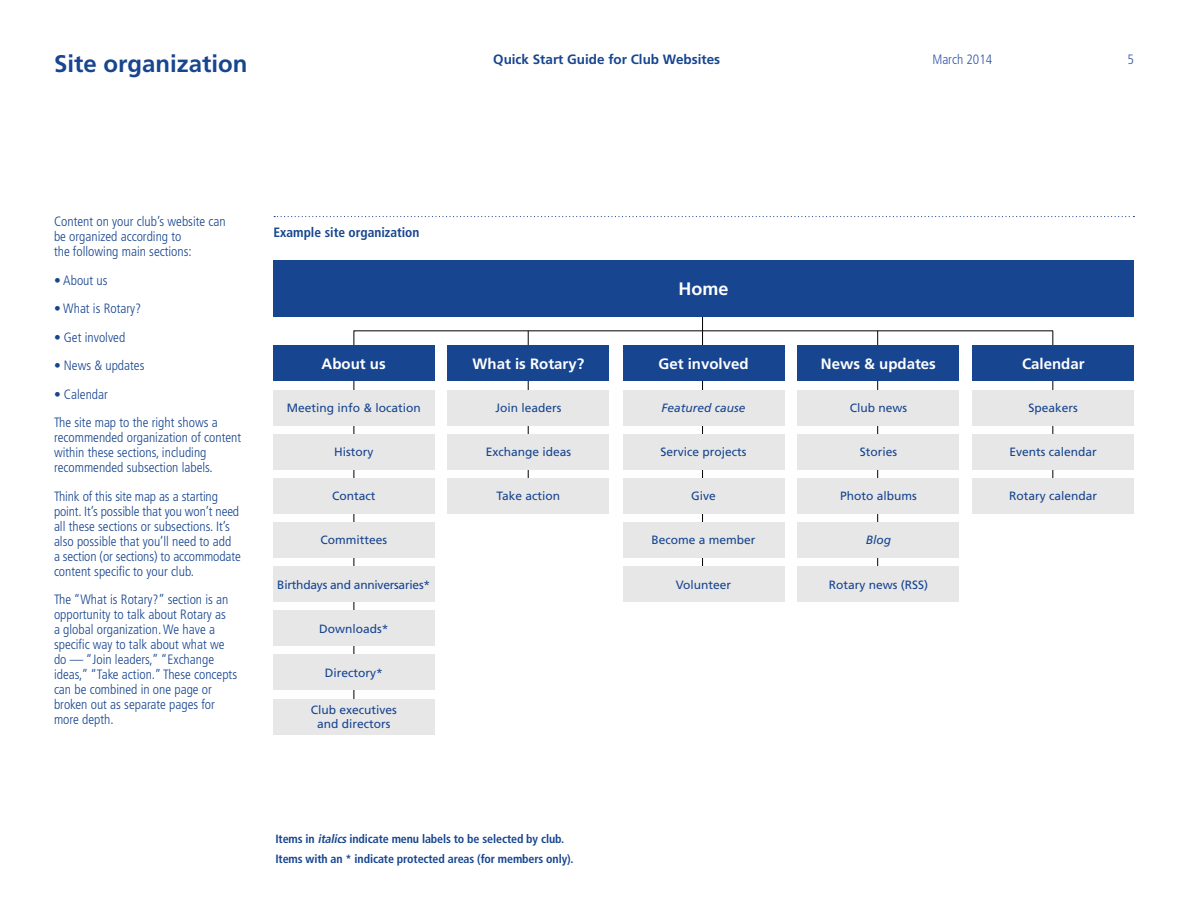
<style>
.page{position:relative;width:1188px;height:918px;background:#fff}
.page>*{position:absolute;margin:0;border:0;box-sizing:border-box;transform-origin:0 0}
.t1{font:700 24px "Frutiger LT Std";color:#17458f}
.t2{font:700 18px "Frutiger LT Std";color:#fff}
.t3{font:700 15px "Frutiger LT Std";color:#fff}
.t4{font:300 condensed 13.5px/15px "Frutiger LT Std";color:#17458f}
.t5{font:700 13.5px "Frutiger LT Std";color:#17458f}
.t6{font:700 condensed 13.5px "Frutiger LT Std";color:#17458f}
.t7{font:300 condensed 13.5px "Frutiger LT Std";color:#3155a4}
.t8{font:12px/13.5px "Frutiger LT Std";color:#17458f;text-align:center}
.t9{font:700 condensed 12px/20.2px "Frutiger LT Std";letter-spacing:-.01em;color:#17458f}
.t10{font:12px "Frutiger LT Std";letter-spacing:-.02em;color:#17458f}
.t11{font:italic 12px "Frutiger LT Std";color:#17458f}
.s1{font-style:italic}
</style>
<div class="page">
<svg style="left:354px;top:330px;width:699px;height:387px"></svg>
<hr style="left:528px;top:331px;width:1px;height:165px;background:#000">
<hr style="left:702px;top:296px;width:1px;height:291px;background:#000">
<hr style="left:877px;top:331px;width:1px;height:253px;background:#000">
<hr style="left:1053px;top:331px;width:1px;height:165px;background:#000">
<div style="left:273px;top:260px;width:861px;height:57px;background:#17458f"></div>
<div style="left:798px;top:346px;width:161px;height:35px;background:#17458f"></div>
<div style="left:973px;top:346px;width:161px;height:35px;background:#17458f"></div>
<div style="left:798px;top:390px;width:161px;height:35px;background:#e7e7e8"></div>
<div style="left:973px;top:390px;width:161px;height:35px;background:#e7e7e8"></div>
<div style="left:798px;top:434px;width:161px;height:36px;background:#e7e7e8"></div>
<div style="left:973px;top:434px;width:161px;height:36px;background:#e7e7e8"></div>
<div style="left:798px;top:478px;width:161px;height:36px;background:#e7e7e8"></div>
<div style="left:973px;top:478px;width:161px;height:36px;background:#e7e7e8"></div>
<div style="left:448px;top:346px;width:161px;height:35px;background:#17458f"></div>
<div style="left:448px;top:390px;width:161px;height:35px;background:#e7e7e8"></div>
<div style="left:448px;top:434px;width:161px;height:36px;background:#e7e7e8"></div>
<div style="left:448px;top:478px;width:161px;height:36px;background:#e7e7e8"></div>
<div style="left:798px;top:522px;width:161px;height:36px;background:#e7e7e8"></div>
<div style="left:798px;top:566px;width:161px;height:36px;background:#e7e7e8"></div>
<div style="left:273px;top:346px;width:161px;height:35px;background:#17458f"></div>
<div style="left:273px;top:610px;width:161px;height:36px;background:#e7e7e8"></div>
<div style="left:273px;top:655px;width:161px;height:35px;background:#e7e7e8"></div>
<div style="left:273px;top:699px;width:161px;height:35px;background:#e7e7e8"></div>
<div style="left:273px;top:390px;width:161px;height:35px;background:#e7e7e8"></div>
<div style="left:273px;top:434px;width:161px;height:36px;background:#e7e7e8"></div>
<div style="left:273px;top:478px;width:161px;height:36px;background:#e7e7e8"></div>
<div style="left:273px;top:522px;width:161px;height:36px;background:#e7e7e8"></div>
<div style="left:273px;top:566px;width:161px;height:36px;background:#e7e7e8"></div>
<div style="left:623px;top:346px;width:161px;height:35px;background:#17458f"></div>
<div style="left:623px;top:390px;width:161px;height:35px;background:#e7e7e8"></div>
<div style="left:623px;top:434px;width:161px;height:36px;background:#e7e7e8"></div>
<div style="left:623px;top:478px;width:161px;height:36px;background:#e7e7e8"></div>
<div style="left:623px;top:522px;width:161px;height:36px;background:#e7e7e8"></div>
<div style="left:623px;top:566px;width:161px;height:36px;background:#e7e7e8"></div>
<svg style="left:274px;top:216px;width:860px;height:1px"></svg>
<h1 class="t1" style="left:54px;top:50px;width:195px">Site organization</h1>
<p class="t5" style="left:493px;top:52px;width:229px">Quick Start Guide for Club Websites</p>
<p class="t7" style="left:932px;top:52px;width:61px">March 2014</p>
<p class="t7" style="left:1128px;top:52px;width:8px">5</p>
<p class="t4" style="left:54px;top:214px;width:173px">Content on your club’s website can be organized according to<br>the following main sections:</p>
<p class="t4" style="left:54px;top:273px;width:55px">• About us</p>
<p class="t4" style="left:54px;top:301px;width:89px">• What is Rotary?</p>
<p class="t4" style="left:54px;top:330px;width:73px">• Get involved</p>
<p class="t4" style="left:54px;top:358px;width:92px">• News &amp; updates</p>
<p class="t4" style="left:54px;top:380px;width:165px;line-height:28.5px">• Calendar<br>The site map to the right shows a</p>
<p class="t4" style="left:54px;top:430px;width:189px">recommended organization of content within these sections, including recommended subsection labels.</p>
<p class="t4" style="left:54px;top:489px;width:188px">Think of this site map as a starting point. It’s possible that you won’t need all these sections or subsections. It’s also possible that you’ll need to add<br>a section (or sections) to accommodate content specific to your club.</p>
<p class="t4" style="left:54px;top:592px;width:185px">The “What is Rotary?” section is an opportunity to talk about Rotary as<br>a global organization. We have a specific way to talk about what we do — “Join leaders,” “Exchange ideas,” “Take action.” These concepts can be combined in one page or broken out as separate pages for more depth.</p>
<p class="t6" style="left:274px;top:225px;width:147px">Example site organization</p>
<p class="t3" style="left:322px;top:355px;width:66px">About us</p>
<p class="t8" style="left:287px;top:401px;width:136px">Meeting info &amp; location</p>
<p class="t8" style="left:334px;top:445px;width:41px">History</p>
<p class="t8" style="left:332px;top:489px;width:45px">Contact</p>
<p class="t8" style="left:320px;top:534px;width:68px">Committees</p>
<p class="t10" style="left:277px;top:577px;width:154px">Birthdays and anniversaries*</p>
<p class="t8" style="left:319px;top:622px;width:71px">Downloads*</p>
<p class="t8" style="left:325px;top:666px;width:60px">Directory*</p>
<p class="t8" style="left:311px;top:703px;width:88px">Club executives and directors</p>
<p class="t3" style="left:473px;top:355px;width:113px">What is Rotary?</p>
<p class="t8" style="left:495px;top:401px;width:68px">Join leaders</p>
<p class="t8" style="left:486px;top:445px;width:87px">Exchange ideas</p>
<p class="t8" style="left:497px;top:489px;width:65px">Take action</p>
<p class="t9" style="left:275px;top:828px;width:300px">Items in <span class="s1">italics</span>indicate menu labels to be selected by club.<br>Items with an * indicate protected areas (for members only).</p>
<h2 class="t2" style="left:679px;top:279px;width:52px">Home</h2>
<p class="t3" style="left:659px;top:355px;width:92px">Get involved</p>
<p class="t11" style="left:662px;top:401px;width:86px">Featured cause</p>
<p class="t8" style="left:661px;top:445px;width:88px">Service projects</p>
<p class="t8" style="left:691px;top:489px;width:26px">Give</p>
<p class="t8" style="left:652px;top:534px;width:106px">Become a member</p>
<p class="t8" style="left:676px;top:578px;width:57px">Volunteer</p>
<p class="t3" style="left:821px;top:355px;width:117px">News &amp; updates</p>
<p class="t3" style="left:1022px;top:355px;width:64px">Calendar</p>
<p class="t8" style="left:850px;top:401px;width:59px">Club news</p>
<p class="t8" style="left:1029px;top:401px;width:51px">Speakers</p>
<p class="t8" style="left:860px;top:445px;width:39px">Stories</p>
<p class="t8" style="left:1010px;top:445px;width:89px">Events calendar</p>
<p class="t8" style="left:840px;top:489px;width:78px">Photo albums</p>
<p class="t8" style="left:1009px;top:489px;width:90px">Rotary calendar</p>
<p class="t11" style="left:866px;top:533px;width:27px">Blog</p>
<p class="t8" style="left:829px;top:578px;width:101px">Rotary news (RSS)</p>
</div>
